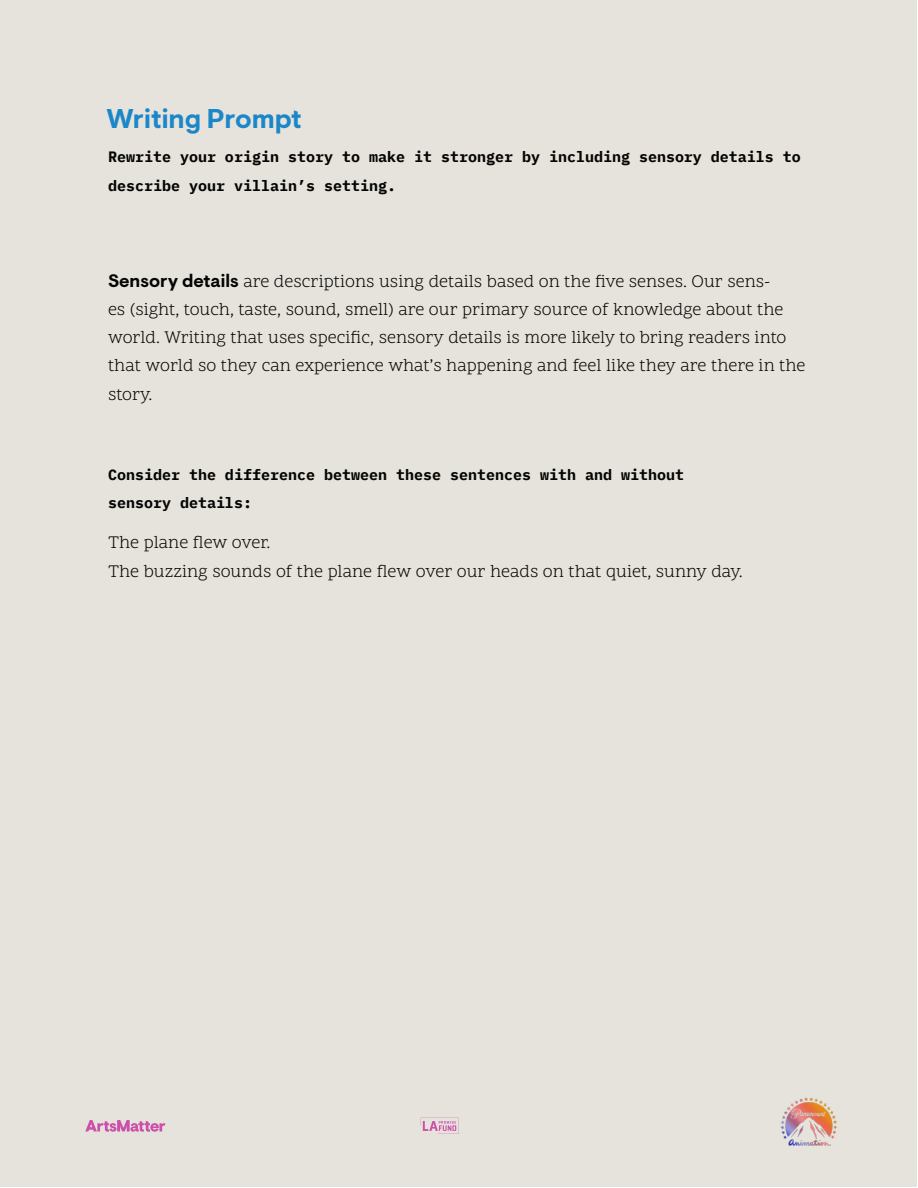
<style>
.page{position:relative;width:918px;height:1188px;background:#fff}
.page>*{position:absolute;margin:0;border:0;box-sizing:border-box;transform-origin:0 0}
.t1{font:700 27px "Visuelt";color:#1c87c8}
.t2{font:18px/28.2px "Scope One";color:#040503}
.t3{font:700 15px/28.2px "IBM Plex Mono";color:#040503}
.s1{font-family:"Visuelt";font-weight:700}
</style>
<div class="page">
<div style="left:1px;top:1px;width:916px;height:1186px;background:#e6e3dc"></div>
<svg style="left:85px;top:1120px;width:80px;height:12px"></svg>
<svg style="left:422px;top:1118px;width:37px;height:16px"></svg>
<img style="left:780px;top:1097px;width:57px;height:49px">
<p class="t1" style="left:106px;top:103px;width:197px">Writing Prompt</p>
<p class="t3" style="left:108px;top:142px;width:694px">Rewrite your origin story to make it stronger by including sensory details to describe your villain’s setting.</p>
<p class="t2" style="left:108px;top:268px;width:699px"><span class="s1">Sensory details</span> are descriptions using details based on the five senses. Our sens-<br>es (sight, touch, taste, sound, smell) are our primary source of knowledge about the world. Writing that uses specific, sensory details is more likely to bring readers into that world so they can experience what’s happening and feel like they are there in the story.</p>
<p class="t3" style="left:108px;top:459px;width:577px">Consider the difference between these sentences with and without sensory details:</p>
<p class="t2" style="left:108px;top:530px;width:164px">The plane flew over.</p>
<p class="t2" style="left:108px;top:558px;width:636px">The buzzing sounds of the plane flew over our heads on that quiet, sunny day.</p>
</div>
